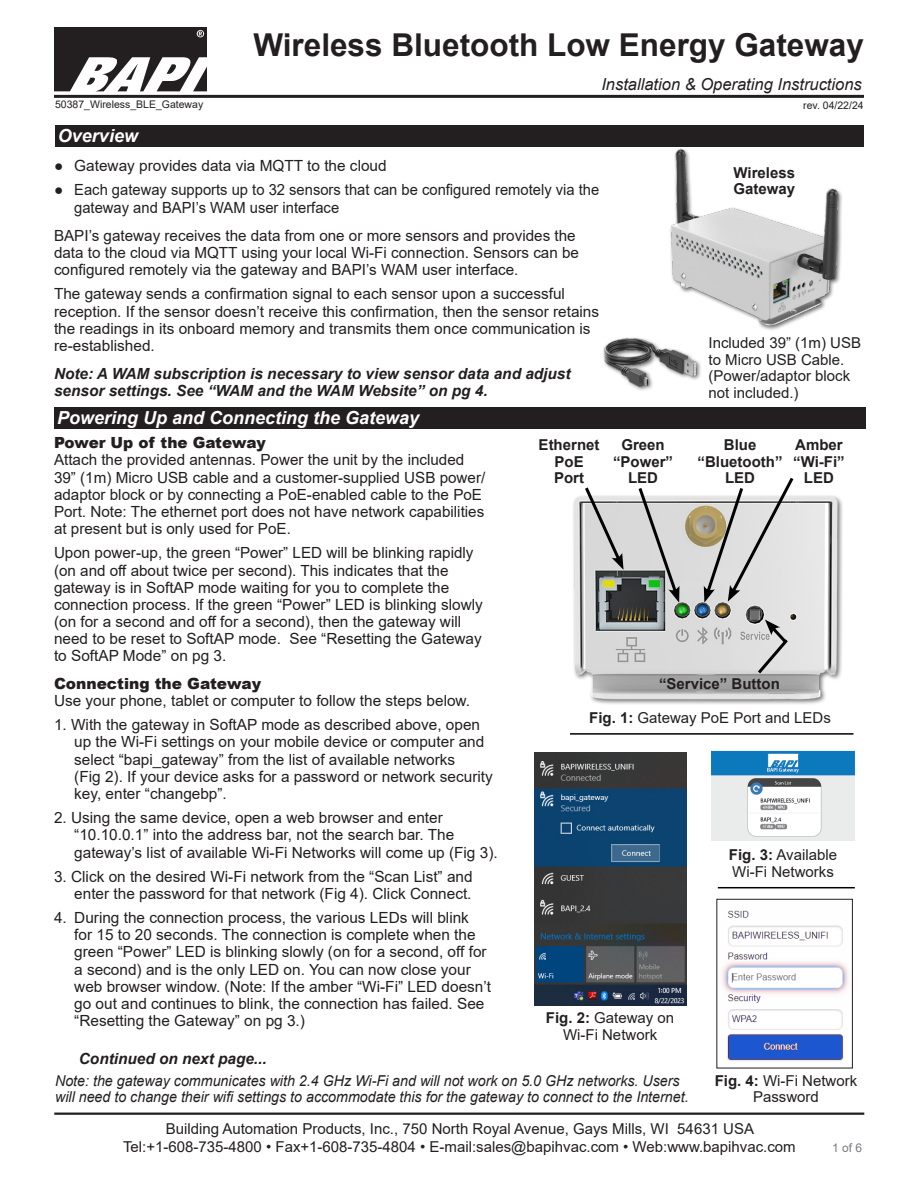
<style>
.page{position:relative;width:918px;height:1188px;background:#fff}
.page>*{position:absolute;margin:0;border:0;box-sizing:border-box;transform-origin:0 0}
.t1{font:700 31.5px "Arial";color:#231f20}
.t2{font:italic 700 18px "Arial";color:#fff}
.t3{font:italic 16.5px "Arial";color:#231f20}
.t4{font:15.3px/17.2px "Arial";color:#231f20}
.t5{font:italic 700 15.3px/17.2px "Arial";color:#231f20}
.t6{font:900 15.3px "Arial";color:#231f20}
.t7{font:15px/16.5px "Arial";color:#231f20;text-align:center}
.t8{font:italic 15px/16.5px "Arial";color:#231f20;scale:.95 1}
.t9{font:700 15px/16.5px "Arial";color:#231f20;text-align:center}
.t10{font:12px "Arial";color:#787a7d}
.t11{font:10.5px "Arial";color:#231f20}
.s1{font-weight:900}
.s2{font-weight:700}
</style>
<div class="page">
<hr style="left:54px;top:1113px;width:810px;height:2px;background:#231f20">
<img style="left:54px;top:27px;width:152px;height:64px">
<hr style="left:54px;top:95px;width:810px;height:3px;background:#231f20">
<div style="left:54px;top:407px;width:811px;height:22px;background:#231f20"></div>
<img style="left:670px;top:148px;width:172px;height:182px">
<div style="left:602px;top:336px;width:100px;height:55px;background:#231f20;opacity:.65"></div>
<img style="left:602px;top:336px;width:97px;height:52px">
<div style="left:55px;top:125px;width:808px;height:22px;background:#231f20"></div>
<img style="left:573px;top:495px;width:270px;height:209px">
<svg style="left:582px;top:487px;width:42px;height:83px"></svg>
<svg style="left:636px;top:488px;width:44px;height:115px"></svg>
<svg style="left:704px;top:477px;width:92px;height:126px"></svg>
<svg style="left:755px;top:620px;width:36px;height:57px"></svg>
<img style="left:711px;top:750px;width:144px;height:91px">
<hr style="left:718px;top:887px;width:137px;height:1px;background:#000">
<hr style="left:570px;top:733px;width:284px;height:2px;background:#000">
<img style="left:534px;top:753px;width:152px;height:253px">
<img style="left:722px;top:910px;width:127px;height:151px">
<div style="left:716px;top:899px;width:137px;height:169px;border:1px solid #231f20"></div>
<h1 class="t1" style="left:253px;top:23px;width:612px">Wireless Bluetooth Low Energy Gateway</h1>
<p class="t3" style="left:601px;top:73px;width:262px">Installation &amp; Operating Instructions</p>
<p class="t11" style="left:55px;top:97px;width:150px">50387_Wireless_BLE_Gateway</p>
<p class="t11" style="left:803px;top:98px;width:62px">rev. 04/22/24</p>
<p class="t2" style="left:58px;top:123px;width:82px">Overview</p>
<p class="t4" style="left:54px;top:157px;width:334px">● Gateway provides data via MQTT to the cloud</p>
<p class="t4" style="left:74px;top:181px;width:527px;text-indent:-20px">● Each gateway supports up to 32 sensors that can be configured remotely via the gateway and BAPI’s WAM user interface</p>
<p class="t4" style="left:54px;top:227px;width:527px">BAPI’s gateway receives the data from one or more sensors and provides the data to the cloud via MQTT using your local Wi-Fi connection. Sensors can be configured remotely via the gateway and BAPI’s WAM user interface.</p>
<p class="t4" style="left:54px;top:285px;width:547px">The gateway sends a confirmation signal to each sensor upon a successful reception. If the sensor doesn’t receive this confirmation, then the sensor retains the readings in its onboard memory and transmits them once communication is re-established.</p>
<p class="t5" style="left:54px;top:366px;width:518px">Note: A WAM subscription is necessary to view sensor data and adjust sensor settings. See “WAM and the WAM Website” on pg 4.</p>
<p class="t2" style="left:57px;top:405px;width:364px">Powering Up and Connecting the Gateway</p>
<p class="t9" style="left:734px;top:164px;width:63px">Wireless</p>
<p class="t9" style="left:734px;top:181px;width:63px">Gateway</p>
<p class="t7" style="left:709px;top:335px;width:154px;text-align:left">Included 39” (1m) USB to Micro USB Cable. (Power/adaptor block not included.)</p>
<p class="t4" style="left:54px;top:434px;width:433px"><span class="s1">Power Up of the Gateway<br></span>Attach the provided antennas. Power the unit by the included 39” (1m) Micro USB cable and a customer-supplied USB power/ adaptor block or by connecting a PoE-enabled cable to the PoE Port. Note: The ethernet port does not have network capabilities at present but is only used for PoE.</p>
<p class="t4" style="left:54px;top:544px;width:430px">Upon power-up, the green “Power” LED will be blinking rapidly (on and off about twice per second). This indicates that the gateway is in SoftAP mode waiting for you to complete the connection process. If the green “Power” LED is blinking slowly (on for a second and off for a second), then the gateway will need to be reset to SoftAP mode. See “Resetting the Gateway to SoftAP Mode” on pg 3.</p>
<p class="t6" style="left:54px;top:672px;width:209px">Connecting the Gateway</p>
<p class="t4" style="left:54px;top:692px;width:418px">Use your phone, tablet or computer to follow the steps below.</p>
<p class="t4" style="left:74px;top:716px;width:420px;text-indent:-20px">1. With the gateway in SoftAP mode as described above, open up the Wi-Fi settings on your mobile device or computer and select “bapi_gateway” from the list of available networks<br>(Fig 2). If your device asks for a password or network security key, enter “changebp”.</p>
<p class="t4" style="left:74px;top:809px;width:425px;text-indent:-20px">2. Using the same device, open a web browser and enter “10.10.0.1” into the address bar, not the search bar. The gateway’s list of available Wi-Fi Networks will come up (Fig 3).</p>
<p class="t4" style="left:54px;top:868px;width:420px;text-align:right">3. Click on the desired Wi-Fi network from the “Scan List” and enter the password for that network (Fig 4). Click Connect.</p>
<p class="t4" style="left:74px;top:909px;width:418px;text-indent:-20px">4. During the connection process, the various LEDs will blink<br>for 15 to 20 seconds. The connection is complete when the green “Power” LED is blinking slowly (on for a second, off for a second) and is the only LED on. You can now close your web browser window. (Note: If the amber “Wi-Fi” LED doesn’t go out and continues to blink, the connection has failed. See “Resetting the Gateway” on pg 3.)</p>
<p class="t9" style="left:539px;top:437px;width:62px">Ethernet<br>PoE<br>Port</p>
<p class="t9" style="left:613px;top:437px;width:62px">Green “Power”</p>
<p class="t9" style="left:628px;top:470px;width:31px">LED</p>
<p class="t9" style="left:698px;top:437px;width:86px">Blue “Bluetooth”</p>
<p class="t9" style="left:725px;top:470px;width:31px">LED</p>
<p class="t9" style="left:793px;top:437px;width:53px;text-align:left">Amber “Wi-Fi”</p>
<p class="t9" style="left:804px;top:470px;width:32px">LED</p>
<p class="t9" style="left:659px;top:676px;width:122px">“Service” Button</p>
<p class="t7" style="left:589px;top:709px;width:243px"><span class="s2">Fig. 1:</span> Gateway PoE Port and LEDs</p>
<p class="t7" style="left:546px;top:1010px;width:130px"><span class="s2">Fig. 2:</span> Gateway on<br>Wi-Fi Network</p>
<p class="t7" style="left:729px;top:846px;width:110px;text-align:left"><span class="s2">Fig. 3:</span> Available<br>Wi-Fi Networks</p>
<p class="t5" style="left:79px;top:1050px;width:189px">Continued on next page...</p>
<p class="t8" style="left:55px;top:1072px;width:669px">Note: the gateway communicates with 2.4 GHz Wi-Fi and will not work on 5.0 GHz networks. Users will need to change their wifi settings to accommodate this for the gateway to connect to the Internet.</p>
<p class="t7" style="left:715px;top:1072px;width:144px"><span class="s2">Fig. 4:</span> Wi-Fi Network<br>Password</p>
<p class="t7" style="left:123px;top:1119px;width:674px;line-height:18px">Building Automation Products, Inc., 750 North Royal Avenue, Gays Mills, WI 54631 USA<br>Tel:+1-608-735-4800 • Fax+1-608-735-4804 • E-mail:sales@bapihvac.com • Web:www.bapihvac.com</p>
<p class="t10" style="left:832px;top:1139px;width:32px">1 of 6</p>
</div>
